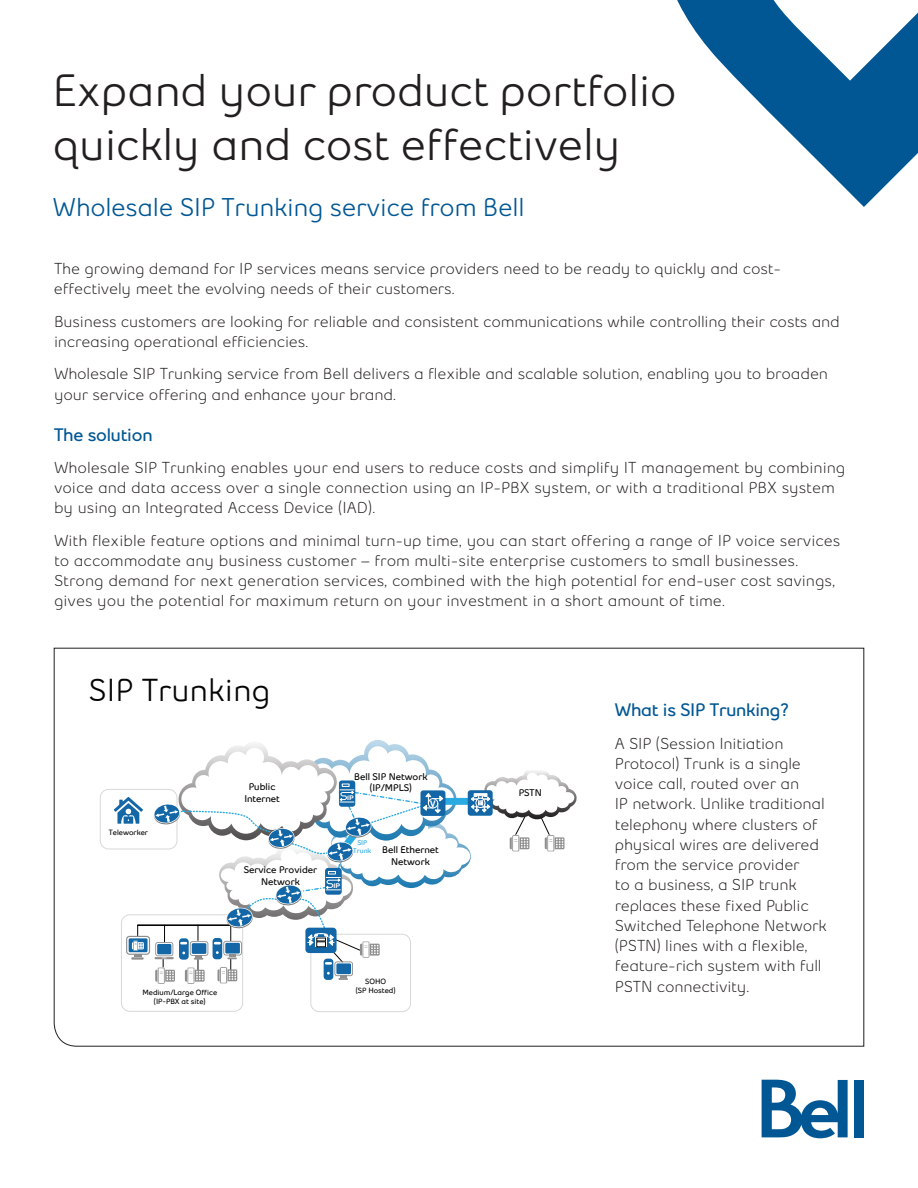
<style>
.page{position:relative;width:918px;height:1188px;background:#fff}
.page>*{position:absolute;margin:0;border:0;box-sizing:border-box;transform-origin:0 0}
.t1{font:600 45px/54px "Bell Slim";letter-spacing:-.01em;color:#231f20}
.t2{font:600 31.65px "Bell Slim";color:#040503}
.t3{font:600 25.5px "Bell Slim";letter-spacing:-.01em;color:#005794}
.t4{font:800 18px "Bell Slim";letter-spacing:-.01em;color:#005794}
.t5{font:500 15.75px/20.2px "Bell Slim";letter-spacing:-.01em;color:#231f20}
.t6{font:800 9.75px/11.7px "Bell Slim";color:#040503;text-align:center}
.t7{font:700 9.15px "Helvetica";color:#fff}
.t8{font:800 7.5px "Bell Slim";color:#040503}
.t9{font:800 6.9px/8.2px "Bell Slim";color:#29aae1;text-align:center}
.t10{font:700 6.6px "Helvetica";color:#fff;scale:1.08 1}
.t11{font:700 6.45px "Helvetica";color:#fff;scale:1.08 1}
</style>
<div class="page">
<svg style="left:54px;top:648px;width:810px;height:399px"></svg>
<svg style="left:762px;top:1080px;width:86px;height:58px"></svg>
<div style="left:854px;top:1080px;width:10px;height:57px;background:#005794"></div>
<svg style="left:677px;top:0;width:241px;height:207px"></svg>
<div style="left:100px;top:789px;width:77px;height:60px;border:1px solid #d8d8d7;border-radius:8px"></div>
<div style="left:310px;top:934px;width:101px;height:78px;border:1px solid #d8d8d7;border-radius:8px"></div>
<div style="left:121px;top:914px;width:122px;height:98px;border:1px solid #d8d8d7;border-radius:8px"></div>
<svg style="left:114px;top:740px;width:463px;height:244px"></svg>
<h1 class="t1" style="left:52px;top:63px;width:626px">Expand your product portfolio quickly and cost effectively</h1>
<h3 class="t3" style="left:52px;top:192px;width:474px">Wholesale SIP Trunking service from Bell</h3>
<p class="t5" style="left:54px;top:259px;width:729px">The growing demand for IP services means service providers need to be ready to quickly and cost&shy;effectively meet the evolving needs of their customers.</p>
<p class="t5" style="left:54px;top:311px;width:787px">Business customers are looking for reliable and consistent communications while controlling their costs and increasing operational efficiencies.</p>
<p class="t5" style="left:54px;top:364px;width:776px">Wholesale SIP Trunking service from Bell delivers a flexible and scalable solution, enabling you to broaden your service offering and enhance your brand.</p>
<p class="t4" style="left:54px;top:423px;width:100px">The solution</p>
<p class="t5" style="left:54px;top:457px;width:793px">Wholesale SIP Trunking enables your end users to reduce costs and simplify IT management by combining voice and data access over a single connection using an IP-PBX system, or with a traditional PBX system by using an Integrated Access Device (IAD).</p>
<p class="t5" style="left:54px;top:530px;width:788px">With flexible feature options and minimal turn-up time, you can start offering a range of IP voice services to accommodate any business customer – from multi-site enterprise customers to small businesses.<br>Strong demand for next generation services, combined with the high potential for end-user cost savings, gives you the potential for maximum return on your investment in a short amount of time.</p>
<h2 class="t2" style="left:88px;top:671px;width:184px">SIP Trunking</h2>
<p class="t6" style="left:354px;top:770px;width:75px">Bell SIP Network</p>
<p class="t8" style="left:109px;top:828px;width:41px">Teleworker</p>
<p class="t6" style="left:249px;top:781px;width:28px">Public</p>
<p class="t6" style="left:370px;top:782px;width:43px">(IP/MPLS)</p>
<p class="t6" style="left:244px;top:793px;width:37px">Internet</p>
<p class="t11" style="left:347px;top:793px;width:8px">IP</p>
<p class="t7" style="left:430px;top:796px;width:8px">V</p>
<p class="t6" style="left:244px;top:864px;width:75px">Service Provider<br>Network</p>
<p class="t10" style="left:333px;top:880px;width:8px">IP</p>
<p class="t9" style="left:353px;top:838px;width:19px">SIP<br>Trunk</p>
<p class="t6" style="left:382px;top:843px;width:58px">Bell Ethernet<br>Network</p>
<p class="t8" style="left:365px;top:977px;width:22px">SOHO</p>
<p class="t8" style="left:142px;top:987px;width:76px">Medium/Large Office</p>
<p class="t8" style="left:356px;top:986px;width:41px">(SP Hosted)</p>
<p class="t8" style="left:154px;top:997px;width:53px">(IP-PBX at site)</p>
<p class="t6" style="left:519px;top:787px;width:25px">PSTN</p>
<p class="t4" style="left:615px;top:699px;width:175px">What is SIP Trunking?</p>
<p class="t5" style="left:615px;top:733px;width:214px">A SIP (Session Initiation<br>Protocol) Trunk is a single voice call, routed over an<br>IP network. Unlike traditional telephony where clusters of physical wires are delivered from the service provider<br>to a business, a SIP trunk replaces these fixed Public<br>Switched Telephone Network (PSTN) lines with a flexible, feature-rich system with full<br>PSTN connectivity.</p>
</div>
